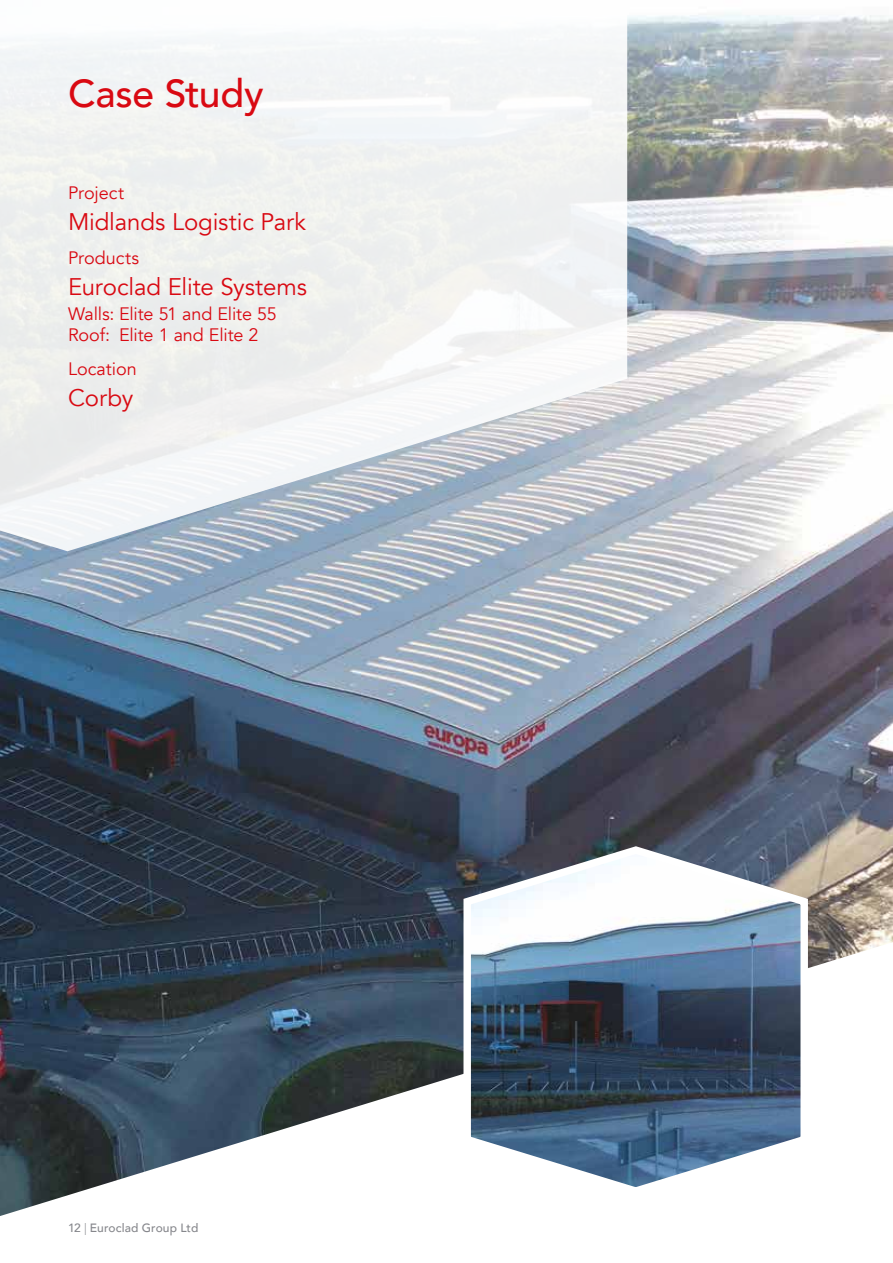
<style>
.page{position:relative;width:893px;height:1263px;background:#fff}
.page>*{position:absolute;margin:0;border:0;box-sizing:border-box;transform-origin:0 0}
.t1{font:500 39px "Avenir";letter-spacing:-.005em;color:#d90912}
.t2{font:24px "Avenir";letter-spacing:-.005em;color:#d90912}
.t3{font:18px/21px "Avenir";letter-spacing:-.005em;color:#d90912}
.t4{font:500 12px "Avenir";letter-spacing:.01em;color:#86878c}
.s1{font-weight:300}
</style>
<div class="page">
<img style="left:0;top:13px;width:893px;height:1203px">
<svg style="left:460px;top:842px;width:353px;height:357px"></svg>
<svg style="left:0;top:13px;width:627px;height:538px;fill:#f1f2f0"></svg>
<h1 class="t1" style="left:68px;top:60px;width:197px">Case Study</h1>
<p class="t3" style="left:68px;top:182px;width:58px">Project</p>
<h2 class="t2" style="left:68px;top:207px;width:240px">Midlands Logistic Park</h2>
<p class="t3" style="left:68px;top:247px;width:73px">Products</p>
<h2 class="t2" style="left:68px;top:272px;width:240px">Euroclad Elite Systems</h2>
<p class="t3" style="left:68px;top:304px;width:210px">Walls: Elite 51 and Elite 55<br>Roof: Elite 1 and Elite 2</p>
<p class="t3" style="left:68px;top:359px;width:70px">Location</p>
<h2 class="t2" style="left:68px;top:384px;width:67px">Corby</h2>
<p class="t4" style="left:68px;top:1218px;width:132px">12 <span class="s1">|</span> Euroclad Group Ltd</p>
</div>
